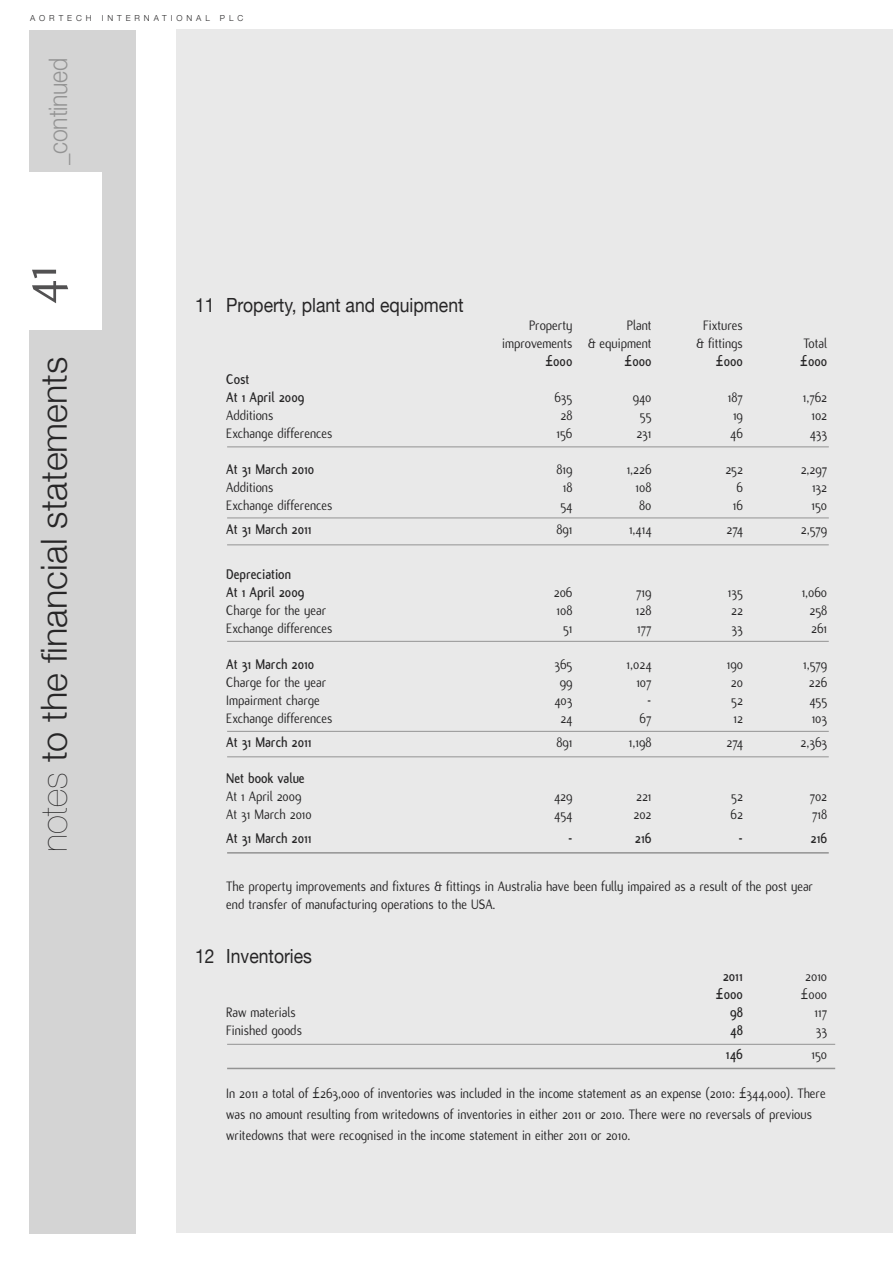
<style>
.page{position:relative;width:893px;height:1263px;background:#fff}
.page>*{position:absolute;margin:0;border:0;box-sizing:border-box;transform-origin:0 0}
.t1{font:53.55px "Flux";color:#525152}
.t2{font:300 36px "Helvetica Neue";color:#272627}
.t3{font:300 25.5px "Helvetica Neue";letter-spacing:-.01em;color:#939393;scale:.9 1}
.t4{font:19.5px "Helvetica Neue";color:#272627;scale:.9 1}
.t5{font:15px/21px "Flux";color:#272627;scale:.9 1}
.t6{font:700 15px/18px "Flux";color:#272627;scale:.9 1}
.t7{font:300 8.25px "Helvetica Neue";letter-spacing:.475em;color:#272627}
.s1{font-weight:200}
</style>
<div class="page">
<div style="left:176px;top:30px;width:717px;height:1203px;background:#e9e9e9"></div>
<div style="left:30px;top:30px;width:106px;height:1203px;background:#d4d4d4"></div>
<div style="left:0;top:172px;width:102px;height:158px;background:#fff"></div>
<hr style="left:227px;top:545px;width:602px;height:1px;background:#939393">
<hr style="left:227px;top:641px;width:602px;height:1px;background:#939393">
<hr style="left:227px;top:731px;width:602px;height:1px;background:#939393">
<hr style="left:227px;top:756px;width:602px;height:1px;background:#939393">
<hr style="left:227px;top:852px;width:602px;height:1px;background:#939393">
<hr style="left:227px;top:447px;width:602px;height:1px;background:#939393">
<hr style="left:227px;top:1044px;width:608px;height:1px;background:#939393">
<hr style="left:227px;top:518px;width:602px;height:1px;background:#939393">
<hr style="left:227px;top:1068px;width:608px;height:1px;background:#939393">
<p class="t7" style="left:30px;top:13px;width:215px">AORTECH INTERNATIONAL PLC</p>
<h3 class="t3" style="left:43px;top:165px;width:121px;rotate:-90deg">_continued</h3>
<h1 class="t1" style="left:6px;top:304px;width:40px;rotate:-90deg">41</h1>
<h2 class="t2" style="left:32px;top:852px;width:497px;rotate:-90deg"><span class="s1">notes</span> to the financial statements</h2>
<h3 class="t4" style="left:195px;top:293px;width:23px">11</h3>
<h3 class="t4" style="left:195px;top:944px;width:23px">12</h3>
<h3 class="t4" style="left:226px;top:293px;width:265px">Property, plant and equipment</h3>
<p class="t6" style="left:226px;top:370px;width:88px">Cost<br>At 1 April 2009</p>
<p class="t5" style="left:529px;top:314px;width:49px">Property</p>
<p class="t5" style="left:627px;top:314px;width:29px">Plant</p>
<p class="t5" style="left:703px;top:314px;width:46px">Fixtures</p>
<p class="t5" style="left:502px;top:332px;width:167px">improvements &amp; equipment</p>
<p class="t5" style="left:696px;top:332px;width:53px">&amp; fittings</p>
<p class="t5" style="left:803px;top:332px;width:28px">Total</p>
<p class="t6" style="left:545px;top:352px;width:32px">£000</p>
<p class="t6" style="left:624px;top:352px;width:32px">£000</p>
<p class="t6" style="left:716px;top:352px;width:32px">£000</p>
<p class="t6" style="left:800px;top:352px;width:32px">£000</p>
<p class="t5" style="left:554px;top:386px;width:21px">635</p>
<p class="t5" style="left:633px;top:386px;width:22px">940</p>
<p class="t5" style="left:728px;top:386px;width:18px">187</p>
<p class="t5" style="left:803px;top:386px;width:29px">1,762</p>
<p class="t5" style="left:226px;top:404px;width:54px">Additions</p>
<p class="t5" style="left:560px;top:404px;width:15px">28</p>
<p class="t5" style="left:640px;top:404px;width:14px">55</p>
<p class="t5" style="left:733px;top:404px;width:13px">19</p>
<p class="t5" style="left:811px;top:404px;width:19px">102</p>
<p class="t5" style="left:226px;top:422px;width:120px">Exchange differences</p>
<p class="t5" style="left:556px;top:422px;width:19px">156</p>
<p class="t5" style="left:636px;top:422px;width:18px">231</p>
<p class="t5" style="left:730px;top:422px;width:16px">46</p>
<p class="t5" style="left:810px;top:422px;width:21px">433</p>
<p class="t6" style="left:226px;top:460px;width:99px">At 31 March 2010</p>
<p class="t5" style="left:556px;top:458px;width:19px">819</p>
<p class="t5" style="left:627px;top:458px;width:29px">1,226</p>
<p class="t5" style="left:725px;top:458px;width:21px">252</p>
<p class="t5" style="left:801px;top:458px;width:31px">2,297</p>
<p class="t5" style="left:226px;top:476px;width:54px">Additions</p>
<p class="t5" style="left:563px;top:476px;width:12px">18</p>
<p class="t5" style="left:636px;top:476px;width:19px">108</p>
<p class="t5" style="left:736px;top:476px;width:9px">6</p>
<p class="t5" style="left:812px;top:476px;width:18px">132</p>
<p class="t5" style="left:226px;top:494px;width:120px">Exchange differences</p>
<p class="t5" style="left:560px;top:494px;width:15px">54</p>
<p class="t5" style="left:639px;top:494px;width:15px">80</p>
<p class="t5" style="left:733px;top:494px;width:13px">16</p>
<p class="t5" style="left:812px;top:494px;width:19px">150</p>
<p class="t6" style="left:226px;top:520px;width:96px">At 31 March 2011</p>
<p class="t5" style="left:556px;top:518px;width:19px">891</p>
<p class="t5" style="left:629px;top:518px;width:27px">1,414</p>
<p class="t5" style="left:727px;top:518px;width:20px">274</p>
<p class="t5" style="left:801px;top:518px;width:31px">2,579</p>
<p class="t6" style="left:226px;top:565px;width:88px">Depreciation<br>At 1 April 2009</p>
<p class="t5" style="left:554px;top:581px;width:22px">206</p>
<p class="t5" style="left:636px;top:581px;width:19px">719</p>
<p class="t5" style="left:728px;top:581px;width:18px">135</p>
<p class="t5" style="left:802px;top:581px;width:30px">1,060</p>
<p class="t5" style="left:226px;top:599px;width:112px">Charge for the year</p>
<p class="t5" style="left:556px;top:599px;width:19px">108</p>
<p class="t5" style="left:636px;top:599px;width:19px">128</p>
<p class="t5" style="left:731px;top:599px;width:15px">22</p>
<p class="t5" style="left:809px;top:599px;width:21px">258</p>
<p class="t5" style="left:226px;top:617px;width:120px">Exchange differences</p>
<p class="t5" style="left:563px;top:617px;width:12px">51</p>
<p class="t5" style="left:637px;top:617px;width:17px">177</p>
<p class="t5" style="left:732px;top:617px;width:14px">33</p>
<p class="t5" style="left:811px;top:617px;width:19px">261</p>
<p class="t6" style="left:226px;top:655px;width:99px">At 31 March 2010</p>
<p class="t5" style="left:554px;top:653px;width:21px">365</p>
<p class="t5" style="left:627px;top:653px;width:29px">1,024</p>
<p class="t5" style="left:727px;top:653px;width:19px">190</p>
<p class="t5" style="left:803px;top:653px;width:28px">1,579</p>
<p class="t5" style="left:226px;top:671px;width:112px">Charge for the year</p>
<p class="t5" style="left:560px;top:671px;width:16px">99</p>
<p class="t5" style="left:636px;top:671px;width:18px">107</p>
<p class="t5" style="left:731px;top:671px;width:15px">20</p>
<p class="t5" style="left:809px;top:671px;width:22px">226</p>
<p class="t5" style="left:226px;top:689px;width:106px">Impairment charge</p>
<p class="t5" style="left:554px;top:689px;width:22px">403</p>
<p class="t5" style="left:647px;top:689px;width:6px">-</p>
<p class="t5" style="left:731px;top:689px;width:14px">52</p>
<p class="t5" style="left:809px;top:689px;width:21px">455</p>
<p class="t5" style="left:226px;top:707px;width:120px">Exchange differences</p>
<p class="t5" style="left:560px;top:707px;width:15px">24</p>
<p class="t5" style="left:640px;top:707px;width:15px">67</p>
<p class="t5" style="left:733px;top:707px;width:12px">12</p>
<p class="t5" style="left:812px;top:707px;width:19px">103</p>
<p class="t6" style="left:226px;top:733px;width:96px">At 31 March 2011</p>
<p class="t5" style="left:556px;top:731px;width:19px">891</p>
<p class="t5" style="left:629px;top:731px;width:27px">1,198</p>
<p class="t5" style="left:727px;top:731px;width:20px">274</p>
<p class="t5" style="left:800px;top:731px;width:31px">2,363</p>
<p class="t6" style="left:226px;top:769px;width:89px">Net book value</p>
<p class="t5" style="left:226px;top:785px;width:85px">At 1 April 2009</p>
<p class="t5" style="left:554px;top:785px;width:22px">429</p>
<p class="t5" style="left:636px;top:785px;width:19px">221</p>
<p class="t5" style="left:731px;top:785px;width:14px">52</p>
<p class="t5" style="left:810px;top:785px;width:21px">702</p>
<p class="t5" style="left:226px;top:803px;width:96px">At 31 March 2010</p>
<p class="t5" style="left:554px;top:803px;width:22px">454</p>
<p class="t5" style="left:633px;top:803px;width:21px">202</p>
<p class="t5" style="left:730px;top:803px;width:15px">62</p>
<p class="t5" style="left:812px;top:803px;width:18px">718</p>
<p class="t6" style="left:226px;top:829px;width:96px">At 31 March 2011</p>
<p class="t6" style="left:568px;top:829px;width:6px">-</p>
<p class="t6" style="left:635px;top:829px;width:20px">216</p>
<p class="t6" style="left:739px;top:829px;width:6px">-</p>
<p class="t6" style="left:811px;top:829px;width:20px">216</p>
<p class="t5" style="left:226px;top:877px;width:653px;line-height:18px">The property improvements and fixtures &amp; fittings in Australia have been fully impaired as a result of the post year end transfer of manufacturing operations to the USA.</p>
<h3 class="t4" style="left:226px;top:944px;width:97px">Inventories</h3>
<p class="t6" style="left:723px;top:967px;width:24px">2011</p>
<p class="t5" style="left:805px;top:965px;width:26px">2010</p>
<p class="t6" style="left:716px;top:985px;width:32px">£000</p>
<p class="t5" style="left:801px;top:983px;width:31px">£000</p>
<p class="t5" style="left:226px;top:1001px;width:79px">Raw materials</p>
<p class="t6" style="left:730px;top:1003px;width:16px">98</p>
<p class="t5" style="left:815px;top:1001px;width:15px">117</p>
<p class="t5" style="left:226px;top:1019px;width:86px">Finished goods</p>
<p class="t6" style="left:730px;top:1021px;width:16px">48</p>
<p class="t5" style="left:816px;top:1019px;width:14px">33</p>
<p class="t6" style="left:726px;top:1045px;width:20px">146</p>
<p class="t5" style="left:812px;top:1043px;width:19px">150</p>
<p class="t5" style="left:226px;top:1082px;width:668px">In 2011 a total of £263,000 of inventories was included in the income statement as an expense (2010: £344,000). There was no amount resulting from writedowns of inventories in either 2011 or 2010. There were no reversals of previous writedowns that were recognised in the income statement in either 2011 or 2010.</p>
</div>
